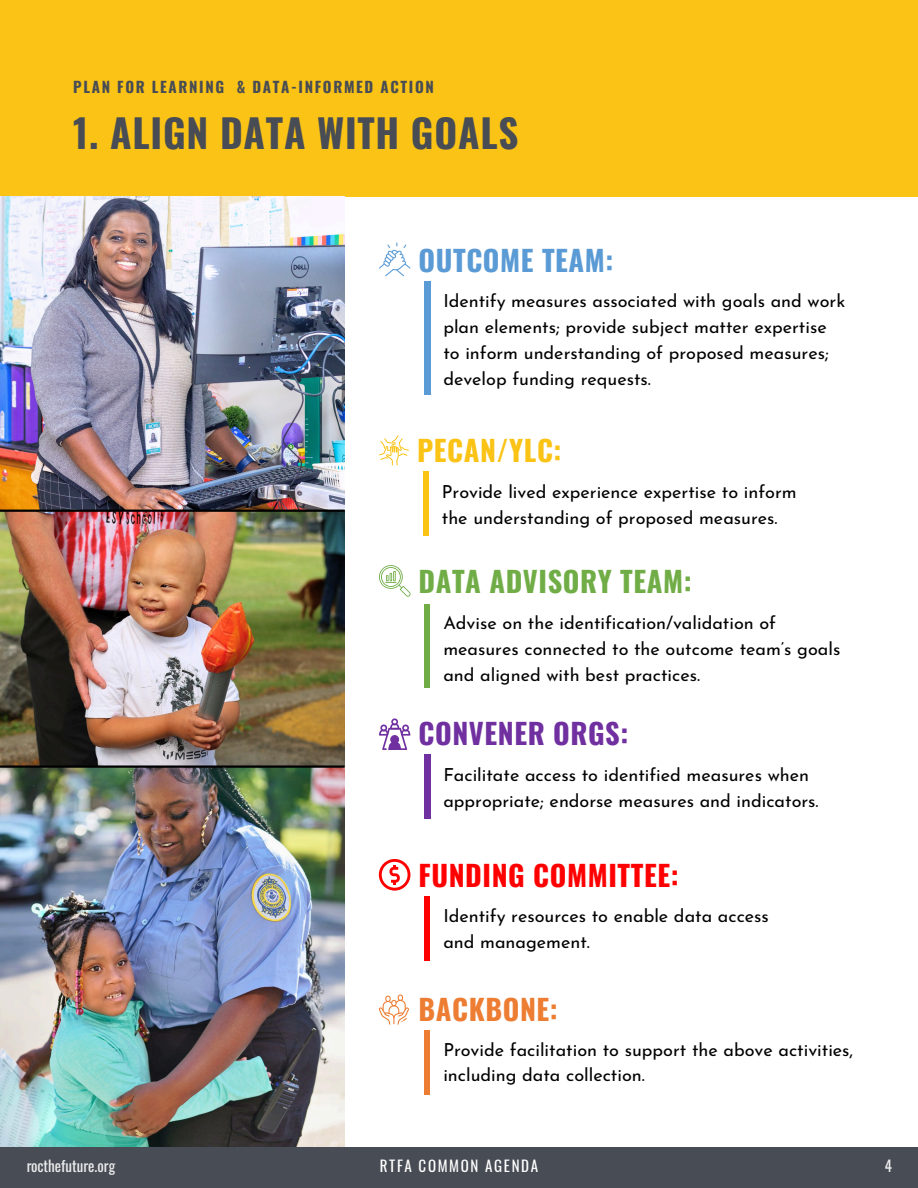
<style>
.page{position:relative;width:918px;height:1188px;background:#fff}
.page>*{position:absolute;margin:0;border:0;box-sizing:border-box;transform-origin:0 0}
.t1{font:700 39px "Oswald";letter-spacing:.02em;color:#484c54}
.t2{font:700 28.5px "Oswald";letter-spacing:.02em;color:#71ad47}
.t3{font:700 28.5px "Oswald";letter-spacing:.02em;color:#f00}
.t4{font:700 28.5px "Oswald";letter-spacing:.02em;color:#7030a0}
.t5{font:700 28.5px "Oswald";letter-spacing:.02em;color:#5b9bd5}
.t6{font:700 28.5px "Oswald";letter-spacing:.02em;color:#fac316}
.t7{font:700 28.5px "Oswald";letter-spacing:.02em;color:#ed7d32}
.t8{font:18px/25.8px "Josefin Sans";color:#000}
.t9{font:700 15px "Oswald";letter-spacing:.11em;color:#484c54}
.t10{font:15px "Oswald";color:#fff}
.t11{font:15px "Oswald";letter-spacing:.11em;color:#fff}
</style>
<div class="page">
<div style="left:0;top:0;width:918px;height:197px;background:#fac316"></div>
<img style="left:0;top:197px;width:345px;height:554px">
<img style="left:0;top:751px;width:345px;height:396px">
<div style="left:424px;top:281px;width:7px;height:114px;background:#5b9bd5"></div>
<div style="left:423px;top:471px;width:6px;height:64px;background:#fac316"></div>
<div style="left:424px;top:604px;width:6px;height:84px;background:#71ad47"></div>
<div style="left:424px;top:755px;width:7px;height:64px;background:#7030a0"></div>
<div style="left:424px;top:1030px;width:6px;height:65px;background:#ed7d32"></div>
<div style="left:424px;top:897px;width:6px;height:64px;background:#f00"></div>
<div style="left:0;top:1147px;width:918px;height:41px;background:#484c54"></div>
<svg style="left:379px;top:859px;width:31px;height:31px"></svg>
<svg style="left:379px;top:718px;width:31px;height:32px"></svg>
<svg style="left:379px;top:565px;width:31px;height:31px"></svg>
<svg style="left:379px;top:435px;width:30px;height:30px"></svg>
<svg style="left:379px;top:242px;width:31px;height:34px"></svg>
<svg style="left:379px;top:995px;width:30px;height:30px"></svg>
<hr style="left:0;top:510px;width:345px;height:2px;background:#000">
<hr style="left:0;top:765px;width:345px;height:3px;background:#000">
<h1 class="t9" style="left:73px;top:75px;width:362px">PLAN FOR LEARNING &amp; DATA-INFORMED ACTION</h1>
<p class="t1" style="left:73px;top:102px;width:447px">1. ALIGN DATA WITH GOALS</p>
<h2 class="t5" style="left:419px;top:238px;width:196px">OUTCOME TEAM:</h2>
<p class="t8" style="left:443px;top:290px;width:403px">Identify measures associated with goals and work plan elements; provide subject matter expertise to inform understanding of proposed measures; develop funding requests.</p>
<h2 class="t6" style="left:417px;top:428px;width:146px">PECAN/YLC:</h2>
<h3 class="t8" style="left:442px;top:481px;width:356px">Provide lived experience expertise to inform the understanding of proposed measures.</h3>
<h3 class="t2" style="left:419px;top:559px;width:275px">DATA ADVISORY TEAM:</h3>
<p class="t8" style="left:443px;top:612px;width:399px">Advise on the identification/validation of measures connected to the outcome team’s goals and aligned with best practices.</p>
<p class="t4" style="left:419px;top:711px;width:211px">CONVENER ORGS:</p>
<p class="t8" style="left:443px;top:764px;width:377px">Facilitate access to identified measures when appropriate; endorse measures and indicators.</p>
<h2 class="t3" style="left:419px;top:853px;width:262px">FUNDING COMMITTEE:</h2>
<h3 class="t8" style="left:443px;top:904px;width:327px">Identify resources to enable data access and management.</h3>
<h2 class="t7" style="left:419px;top:987px;width:141px">BACKBONE:</h2>
<p class="t8" style="left:443px;top:1038px;width:411px">Provide facilitation to support the above activities, including data collection.</p>
<p class="t10" style="left:24px;top:1150px;width:91px">rocthefuture.org</p>
<p class="t10" style="left:26px;top:1154px;width:91px">rocthefuture.org</p>
<h4 class="t11" style="left:380px;top:1154px;width:160px">RTFA COMMON AGENDA</h4>
<p class="t10" style="left:885px;top:1154px;width:9px">4</p>
</div>
